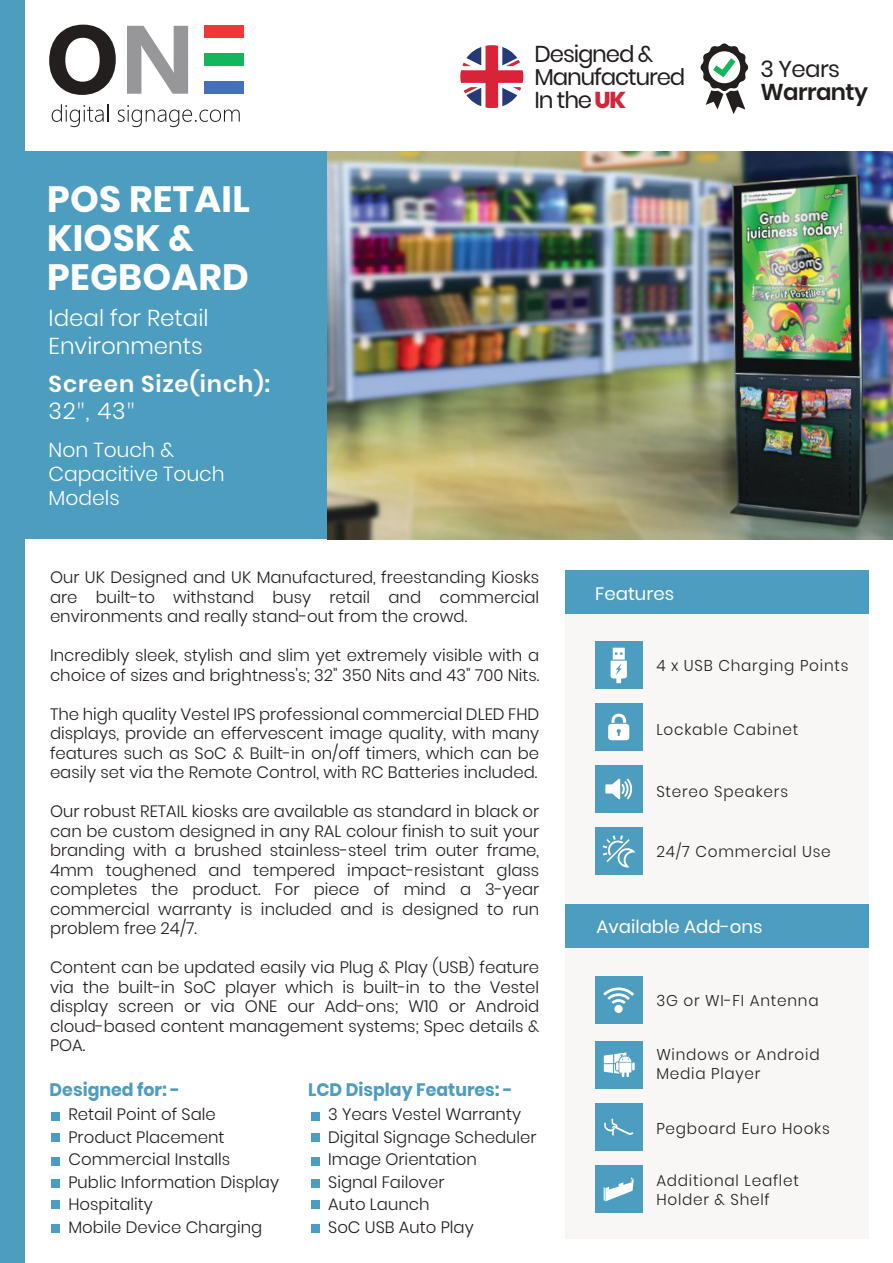
<style>
.page{position:relative;width:893px;height:1263px;background:#fff}
.page>*{position:absolute;margin:0;border:0;box-sizing:border-box;transform-origin:0 0}
.t1{font:700 36.45px/39.3px "Poppins";letter-spacing:.01em;color:#fff}
.t2{font:22.95px/23px "Poppins";letter-spacing:-.05em;color:#241f1f}
.t3{font:300 22.95px/27.6px "Poppins";color:#fff}
.t4{font:600 22.95px/27.6px "Poppins";letter-spacing:.04em;color:#fff}
.t5{font:600 22.95px "Poppins";letter-spacing:-.025em;color:#241f1f}
.t6{font:300 20.25px/24.3px "Poppins";color:#fff}
.t7{font:700 18px "Poppins";color:#4d9dc0;scale:.96 1}
.t8{font:18px "Poppins";color:#fff}
.t9{font:300 16.5px/19.5px "Poppins";color:#241f1f;text-align:justify}
.t10{font:300 15.6px/18.8px "Poppins";letter-spacing:.05em;color:#241f1f}
.s1{font-weight:300}
.s2{font-family:"Open Sans";font-weight:300}
.s3{font-weight:800;color:#d82339}
</style>
<div class="page">
<div style="left:0;top:152px;width:328px;height:387px;background:#4d9dc0"></div>
<img style="left:328px;top:152px;width:565px;height:387px">
<svg style="left:460px;top:45px;width:63px;height:63px"></svg>
<svg style="left:700px;top:43px;width:49px;height:71px"></svg>
<div style="left:0;top:0;width:25px;height:1263px;background:#4d9dc0"></div>
<div style="left:565px;top:590px;width:303px;height:648px;background:#f8f7f6"></div>
<div style="left:595px;top:1041px;width:48px;height:47px;background:#4d9dc0"></div>
<svg style="left:604px;top:1052px;width:31px;height:25px"></svg>
<div style="left:595px;top:1103px;width:48px;height:48px;background:#4d9dc0"></div>
<svg style="left:604px;top:1119px;width:29px;height:17px"></svg>
<div style="left:595px;top:1166px;width:48px;height:47px;background:#4d9dc0"></div>
<svg style="left:604px;top:1177px;width:30px;height:24px"></svg>
<div style="left:595px;top:977px;width:47px;height:47px;background:#4d9dc0"></div>
<svg style="left:603px;top:987px;width:31px;height:13px"></svg>
<div style="left:614px;top:1005px;width:9px;height:8px;background:#fff;border-radius:50%"></div>
<svg style="left:611px;top:998px;width:15px;height:6px"></svg>
<div style="left:595px;top:642px;width:48px;height:47px;background:#4d9dc0"></div>
<svg style="left:611px;top:648px;width:16px;height:35px"></svg>
<div style="left:595px;top:704px;width:48px;height:47px;background:#4d9dc0"></div>
<svg style="left:608px;top:714px;width:21px;height:26px"></svg>
<div style="left:595px;top:765px;width:48px;height:47px;background:#4d9dc0"></div>
<svg style="left:605px;top:778px;width:27px;height:21px"></svg>
<div style="left:595px;top:828px;width:48px;height:47px;background:#4d9dc0"></div>
<svg style="left:603px;top:835px;width:32px;height:32px"></svg>
<div style="left:565px;top:570px;width:303px;height:44px;background:#4d9dc0"></div>
<div style="left:565px;top:904px;width:303px;height:44px;background:#4d9dc0"></div>
<div style="left:51px;top:1112px;width:9px;height:8px;background:#4d9dc0"></div>
<div style="left:51px;top:1133px;width:9px;height:8px;background:#4d9dc0"></div>
<div style="left:51px;top:1156px;width:9px;height:9px;background:#4d9dc0"></div>
<div style="left:51px;top:1179px;width:9px;height:9px;background:#4d9dc0"></div>
<div style="left:51px;top:1200px;width:9px;height:9px;background:#4d9dc0"></div>
<div style="left:51px;top:1224px;width:9px;height:9px;background:#4d9dc0"></div>
<div style="left:311px;top:1112px;width:9px;height:8px;background:#4d9dc0"></div>
<div style="left:311px;top:1133px;width:9px;height:8px;background:#4d9dc0"></div>
<div style="left:311px;top:1156px;width:9px;height:9px;background:#4d9dc0"></div>
<div style="left:311px;top:1179px;width:9px;height:9px;background:#4d9dc0"></div>
<div style="left:311px;top:1200px;width:9px;height:9px;background:#4d9dc0"></div>
<div style="left:311px;top:1224px;width:9px;height:9px;background:#4d9dc0"></div>
<svg style="left:49px;top:25px;width:67px;height:70px"></svg>
<svg style="left:127px;top:26px;width:61px;height:68px"></svg>
<div style="left:204px;top:26px;width:40px;height:12px;background:#f13538"></div>
<div style="left:204px;top:53px;width:40px;height:13px;background:#13b65d"></div>
<div style="left:204px;top:82px;width:40px;height:12px;background:#4670b7"></div>
<svg style="left:52px;top:104px;width:56px;height:23px"></svg>
<svg style="left:118px;top:105px;width:122px;height:22px"></svg>
<h1 class="t1" style="left:47px;top:180px;width:204px">POS RETAIL<br>KIOSK &amp;<br>PEGBOARD</h1>
<h2 class="t3" style="left:49px;top:304px;width:162px">Ideal for Retail<br>Environments</h2>
<h2 class="t4" style="left:49px;top:370px;width:223px">Screen Size(inch):<br><span class="s1">32</span><span class="s2">″</span><span class="s1">, 43</span><span class="s2">″</span></h2>
<p class="t6" style="left:49px;top:437px;width:178px">Non Touch &amp;<br>Capacitive Touch<br>Models</p>
<h2 class="t2" style="left:535px;top:43px;width:152px">Designed &amp;<br>Manufactured<br>In the<span class="s3">UK</span></h2>
<h2 class="t2" style="left:760px;top:57px;width:81px">3 Years</h2>
<h2 class="t5" style="left:760px;top:78px;width:109px">Warranty</h2>
<p class="t9" style="left:50px;top:568px;width:491px">Our UK Designed and UK Manufactured, freestanding Kiosks are built-to withstand busy retail and commercial environments and really stand-out from the crowd.</p>
<p class="t9" style="left:50px;top:646px;width:491px">Incredibly sleek, stylish and slim yet extremely visible with a choice of sizes and brightness's; 32" 350 Nits and 43" 700 Nits.</p>
<p class="t9" style="left:50px;top:704px;width:491px">The high quality Vestel IPS professional commercial DLED FHD displays, provide an effervescent image quality, with many features such as SoC &amp; Built-in on/off timers, which can be easily set via the Remote Control, with RC Batteries included.</p>
<p class="t9" style="left:50px;top:802px;width:491px">Our robust RETAIL kiosks are available as standard in black or can be custom designed in any RAL colour finish to suit your branding with a brushed stainless-steel trim outer frame, 4mm toughened and tempered impact-resistant glass completes the product. For piece of mind a 3-year commercial warranty is included and is designed to run problem free 24/7.</p>
<p class="t9" style="left:50px;top:958px;width:491px">Content can be updated easily via Plug &amp; Play (USB) feature via the built-in SoC player which is built-in to the Vestel display screen or via ONE our Add-ons; W10 or Android cloud-based content management systems; Spec details &amp; POA.</p>
<p class="t7" style="left:50px;top:1079px;width:137px">Designed for: -</p>
<p class="t7" style="left:308px;top:1079px;width:214px">LCD Display Features: -</p>
<p class="t9" style="left:68px;top:1103px;width:212px;line-height:22.5px;text-align:left">Retail Point of Sale<br>Product Placement<br>Commercial Installs<br>Public Information Display<br>Hospitality<br>Mobile Device Charging</p>
<p class="t9" style="left:328px;top:1103px;width:210px;line-height:22.5px;text-align:left">3 Years Vestel Warranty<br>Digital Signage Scheduler<br>Image Orientation<br>Signal Failover<br>Auto Launch<br>SoC USB Auto Play</p>
<p class="t8" style="left:595px;top:583px;width:81px">Features</p>
<p class="t10" style="left:656px;top:656px;width:194px">4 x USB Charging Points</p>
<p class="t10" style="left:656px;top:720px;width:144px">Lockable Cabinet</p>
<p class="t10" style="left:656px;top:782px;width:133px">Stereo Speakers</p>
<p class="t10" style="left:656px;top:842px;width:176px">24/7 Commercial Use</p>
<p class="t8" style="left:596px;top:916px;width:167px">Available Add-ons</p>
<p class="t10" style="left:656px;top:991px;width:164px">3G or WI-FI Antenna</p>
<p class="t10" style="left:656px;top:1045px;width:165px">Windows or Android<br>Media Player</p>
<p class="t10" style="left:656px;top:1119px;width:175px">Pegboard Euro Hooks</p>
<p class="t10" style="left:656px;top:1171px;width:144px">Additional Leaflet<br>Holder &amp; Shelf</p>
</div>
